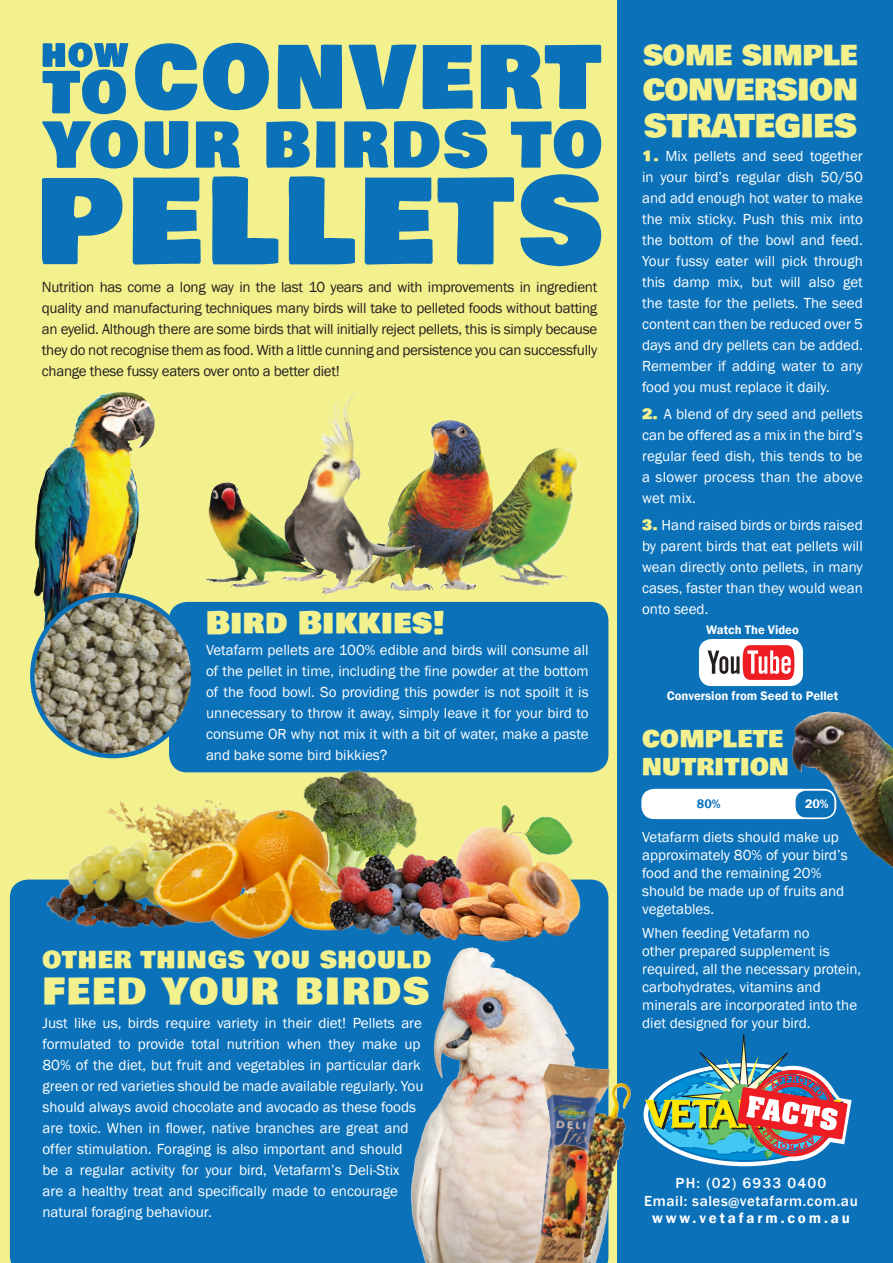
<style>
.page{position:relative;width:893px;height:1263px;background:#fff}
.page>*{position:absolute;margin:0;border:0;box-sizing:border-box;transform-origin:0 0}
.t1{font:36px "Bowlby One";letter-spacing:.06em;color:#f3f18d}
.t2{font:31.5px "Bowlby One SC";letter-spacing:.02em;color:#f3f18d}
.t3{font:31.5px "Bowlby One";color:#f3f18d}
.t4{font:29.25px "Bowlby One";color:#f3f18d}
.t5{font:27.45px "Bowlby One";color:#f3f18d}
.t6{font:23.4px "Bowlby One";letter-spacing:.04em;color:#f3f18d}
.t7{font:23.25px "Bowlby One";letter-spacing:.02em;color:#f3f18d}
.t8{font:15px/21px "Franklin Gothic";color:#fff;text-align:justify}
.t9{font:15px/21px "Franklin Gothic";letter-spacing:-.02em;color:#231f20;text-align:justify}
.t10{font:500 15px "Franklin Gothic";letter-spacing:.04em;color:#fff}
.t11{font:600 15px "Franklin Gothic";letter-spacing:.19em;color:#fff}
.t12{font:500 15px "Franklin Gothic";letter-spacing:.08em;color:#fff}
.t13{font:600 12.75px "Franklin Gothic";color:#fff}
.t14{font:600 12.75px "Franklin Gothic";color:#0b72ba}
.s1{font-family:"Bowlby One";font-size:14.1px;color:#f3f18d}
</style>
<div class="page">
<img style="left:0;top:0;width:617px;height:1263px">
<div style="left:169px;top:602px;width:439px;height:170px;background:#0b72ba;border-radius:18px"></div>
<svg style="left:10px;top:879px;width:598px;height:384px;background:#3880b2"></svg>
<div style="left:617px;top:0;width:276px;height:1263px;background:#0b72ba"></div>
<img style="left:70px;top:392px;width:49px;height:54px">
<img style="left:32px;top:595px;width:161px;height:161px;border-radius:81px">
<div style="left:30px;top:593px;width:166px;height:165px;border:4px solid #0b72ba;border-radius:50%"></div>
<img style="left:206px;top:459px;width:121px;height:136px">
<img style="left:521px;top:447px;width:41px;height:30px">
<div style="left:699px;top:639px;width:104px;height:47px;background:#fff;border-radius:12px"></div>
<svg style="left:708px;top:645px;width:86px;height:35px"></svg>
<img style="left:643px;top:1034px;width:209px;height:131px">
<svg style="left:42px;top:174px;width:559px;height:92px;background:#5fa0a9"></svg>
<svg style="left:43px;top:43px;width:85px;height:71px;background:#5c9eaa"></svg>
<svg style="left:135px;top:43px;width:466px;height:67px;background:#569bab"></svg>
<svg style="left:42px;top:120px;width:559px;height:49px;background:#65a3a8"></svg>
<img style="left:792px;top:712px;width:46px;height:84px">
<div style="left:642px;top:789px;width:194px;height:29px;background:#fff;border-radius:12px"></div>
<div style="left:641px;top:789px;width:195px;height:30px;border:2px solid #fff;border-radius:12px"></div>
<div style="left:796px;top:791px;width:38px;height:26px;background:#0b72ba;border-radius:10px"></div>
<img style="left:404px;top:420px;width:45px;height:69px">
<img style="left:343px;top:388px;width:16px;height:24px">
<img style="left:434px;top:949px;width:31px;height:129px">
<img style="left:606px;top:1083px;width:15px;height:34px">
<img style="left:119px;top:798px;width:8px;height:23px">
<img style="left:70px;top:840px;width:66px;height:29px">
<img style="left:261px;top:770px;width:183px;height:168px">
<img style="left:149px;top:804px;width:217px;height:139px">
<img style="left:478px;top:805px;width:26px;height:25px">
<img style="left:337px;top:853px;width:41px;height:37px">
<img style="left:417px;top:880px;width:155px;height:63px">
<img style="left:542px;top:1064px;width:9px;height:69px">
<p class="t9" style="left:42px;top:277px;width:557px">Nutrition has come a long way in the last 10 years and with improvements in ingredient quality and manufacturing techniques many birds will take to pelleted foods without batting an eyelid. Although there are some birds that will initially reject pellets, this is simply because they do not recognise them as food. With a little cunning and persistence you can successfully change these fussy eaters over onto a better diet!</p>
<p class="t2" style="left:206px;top:600px;width:241px">Bird Bikkies!</p>
<p class="t8" style="left:206px;top:640px;width:384px">Vetafarm pellets are 100% edible and birds will consume all of the pellet in time, including the fine powder at the bottom of the food bowl. So providing this powder is not spoilt it is unnecessary to throw it away, simply leave it for your bird to consume OR why not mix it with a bit of water, make a paste and bake some bird bikkies?</p>
<p class="t6" style="left:43px;top:942px;width:390px">OTHER THINGS YOU SHOULD</p>
<p class="t1" style="left:43px;top:963px;width:388px">FEED YOUR BIRDS</p>
<p class="t8" style="left:43px;top:1012px;width:382px;text-align:left">Just like us, birds require variety in their diet! Pellets are formulated to provide total nutrition when they make up 80% of the diet, but fruit and vegetables in particular dark green or red varieties should be made available regularly. You should always avoid chocolate and avocado as these foods are toxic. When in flower, native branches are great and offer stimulation. Foraging is also important and should<br>be a regular activity for your bird, Vetafarm’s Deli-Stix are a healthy treat and specifically made to encourage natural foraging behaviour.</p>
<p class="t5" style="left:643px;top:34px;width:216px">SOME SIMPLE</p>
<p class="t4" style="left:643px;top:67px;width:216px">CONVERSION</p>
<p class="t3" style="left:644px;top:102px;width:214px">STRATEGIES</p>
<p class="t8" style="left:642px;top:145px;width:222px"><span class="s1">1.</span> Mix pellets and seed together in your bird’s regular dish 50/50 and add enough hot water to make the mix sticky. Push this mix into the bottom of the bowl and feed.<br>Your fussy eater will pick through this damp mix, but will also get the taste for the pellets. The seed content can then be reduced over 5 days and dry pellets can be added.<br>Remember if adding water to any food you must replace it daily.</p>
<p class="t8" style="left:642px;top:403px;width:222px"><span class="s1">2.</span> A blend of dry seed and pellets can be offered as a mix in the bird’s regular feed dish, this tends to be a slower process than the above wet mix.</p>
<p class="t8" style="left:642px;top:514px;width:222px"><span class="s1">3.</span> Hand raised birds or birds raised by parent birds that eat pellets will wean directly onto pellets, in many cases, faster than they would wean onto seed.</p>
<p class="t13" style="left:706px;top:622px;width:94px">Watch The Video</p>
<p class="t13" style="left:667px;top:688px;width:173px">Conversion from Seed to Pellet</p>
<p class="t7" style="left:642px;top:721px;width:142px">COMPLETE</p>
<p class="t7" style="left:642px;top:749px;width:148px">NUTRITION</p>
<p class="t14" style="left:697px;top:796px;width:25px">80%</p>
<p class="t13" style="left:805px;top:796px;width:25px">20%</p>
<p class="t8" style="left:642px;top:828px;width:207px;line-height:18px;text-align:left">Vetafarm diets should make up approximately 80% of your bird’s food and the remaining 20% should be made up of fruits and vegetables.</p>
<p class="t8" style="left:642px;top:924px;width:221px;line-height:18px;text-align:left">When feeding Vetafarm no<br>other prepared supplement is required, all the necessary protein, carbohydrates, vitamins and minerals are incorporated into the diet designed for your bird.</p>
<p class="t12" style="left:676px;top:1173px;width:152px">PH: (02) 6933 0400</p>
<p class="t10" style="left:644px;top:1192px;width:215px">Email: sales@vetafarm.com.au</p>
<p class="t11" style="left:652px;top:1209px;width:199px">www.vetafarm.com.au</p>
</div>
